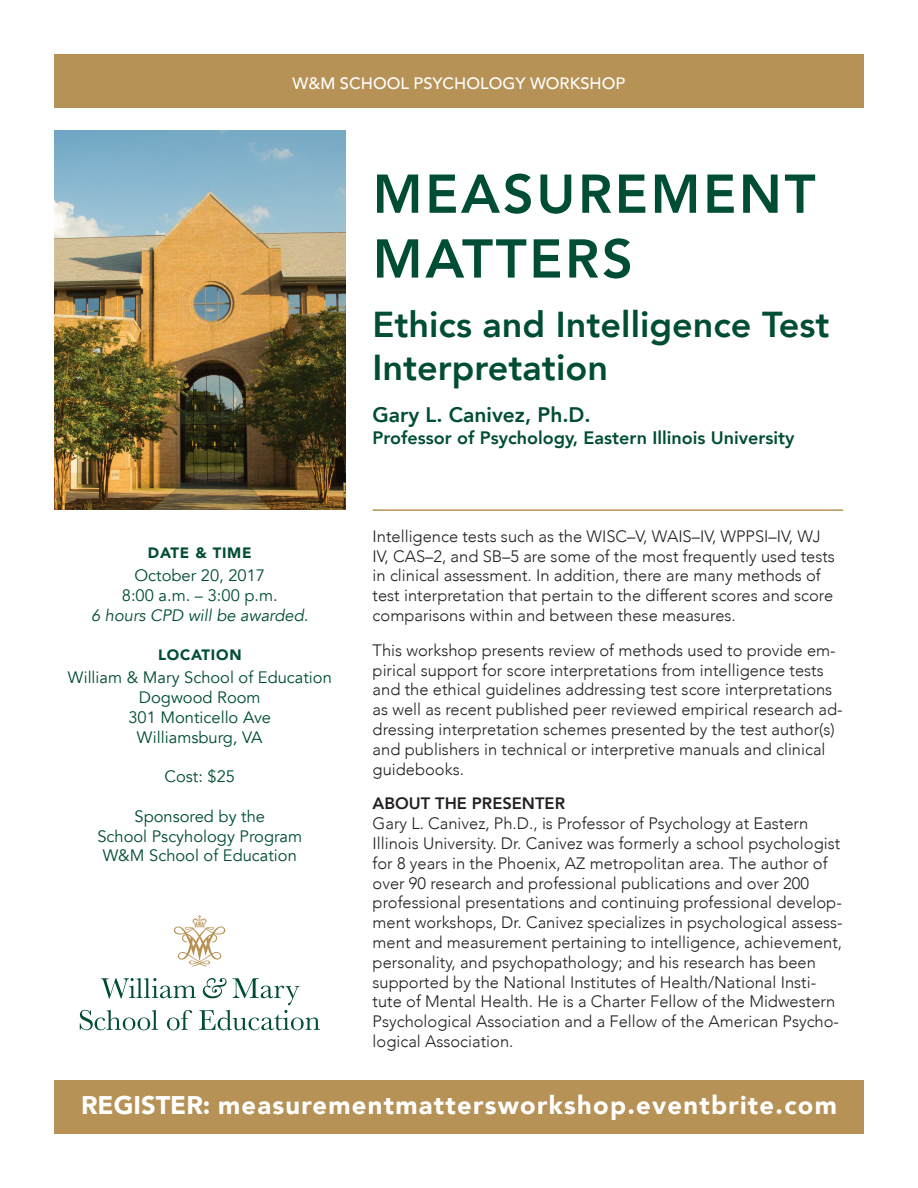
<style>
.page{position:relative;width:918px;height:1188px;background:#fff}
.page>*{position:absolute;margin:0;border:0;box-sizing:border-box;transform-origin:0 0}
.t1{font:800 54px/64.8px "Avenir";letter-spacing:.05em;color:#004d36}
.t2{font:800 36px/43.2px "Avenir";color:#004d36}
.t3{font:900 25.5px "Avenir";letter-spacing:.05em;color:#fff}
.t4{font:800 21px "Avenir";color:#004d36}
.t5{font:800 18px "Avenir";color:#004d36}
.t6{font:300 16.5px/19.8px "Avenir";color:#231f20}
.t7{font:16.5px/19.8px "Avenir";color:#004d36;text-align:center}
.t8{font:500 16.5px "Avenir";color:#fff}
.t9{font:italic 16.5px "Avenir";color:#004d36}
.t10{font:800 16.5px "Avenir";color:#231f20}
.t11{font:900 15px "Avenir";letter-spacing:.05em;color:#004d36}
</style>
<div class="page">
<img style="left:54px;top:130px;width:292px;height:379px">
<div style="left:54px;top:54px;width:810px;height:54px;background:#b79256"></div>
<div style="left:54px;top:1080px;width:810px;height:54px;background:#b79256"></div>
<hr style="left:373px;top:509px;width:470px;height:2px;background:#b79256">
<svg style="left:174px;top:915px;width:51px;height:51px"></svg>
<svg style="left:80px;top:978px;width:240px;height:52px"></svg>
<p class="t8" style="left:293px;top:69px;width:334px">W&amp;M SCHOOL PSYCHOLOGY WORKSHOP</p>
<p class="t11" style="left:148px;top:540px;width:105px">DATE &amp; TIME</p>
<p class="t7" style="left:122px;top:566px;width:157px">October 20, 2017<br>8:00 a.m. – 3:00 p.m.</p>
<p class="t9" style="left:91px;top:605px;width:219px">6 hours CPD will be awarded.</p>
<p class="t11" style="left:158px;top:642px;width:85px">LOCATION</p>
<p class="t7" style="left:68px;top:668px;width:266px">William &amp; Mary School of Education<br>Dogwood Room<br>301 Monticello Ave<br>Williamsburg, VA</p>
<p class="t7" style="left:165px;top:767px;width:72px">Cost: $25</p>
<p class="t7" style="left:97px;top:806px;width:206px">Sponsored by the<br>School Pscyhology Program<br>W&amp;M School of Education</p>
<h1 class="t1" style="left:373px;top:162px;width:444px">MEASUREMENT<br>MATTERS</h1>
<h2 class="t2" style="left:373px;top:303px;width:458px">Ethics and Intelligence Test<br>Interpretation</h2>
<p class="t4" style="left:373px;top:399px;width:220px">Gary L. Canivez, Ph.D.</p>
<p class="t5" style="left:373px;top:424px;width:423px">Professor of Psychology, Eastern Illinois University</p>
<p class="t6" style="left:373px;top:526px;width:464px">Intelligence tests such as the WISC–V, WAIS–IV, WPPSI–IV, WJ IV, CAS–2, and SB–5 are some of the most frequently used tests in clinical assessment. In addition, there are many methods of test interpretation that pertain to the different scores and score comparisons within and between these measures.</p>
<p class="t6" style="left:373px;top:640px;width:472px">This workshop presents review of methods used to provide em&shy;pirical support for score interpretations from intelligence tests and the ethical guidelines addressing test score interpretations as well as recent published peer reviewed empirical research ad&shy;dressing interpretation schemes presented by the test author(s) and publishers in technical or interpretive manuals and clinical guidebooks.</p>
<p class="t10" style="left:373px;top:791px;width:194px">ABOUT THE PRESENTER</p>
<p class="t6" style="left:373px;top:814px;width:472px">Gary L. Canivez, Ph.D., is Professor of Psychology at Eastern Illinois University. Dr. Canivez was formerly a school psychologist for 8 years in the Phoenix, AZ metropolitan area. The author of over 90 research and professional publications and over 200 professional presentations and continuing professional develop&shy;ment workshops, Dr. Canivez specializes in psychological assess&shy;ment and measurement pertaining to intelligence, achievement, personality, and psychopathology; and his research has been supported by the National Institutes of Health/National Insti&shy;tute of Mental Health. He is a Charter Fellow of the Midwestern Psychological Association and a Fellow of the American Psycho&shy;logical Association.</p>
<h3 class="t3" style="left:81px;top:1084px;width:757px">REGISTER: measurementmattersworkshop.eventbrite.com</h3>
</div>
